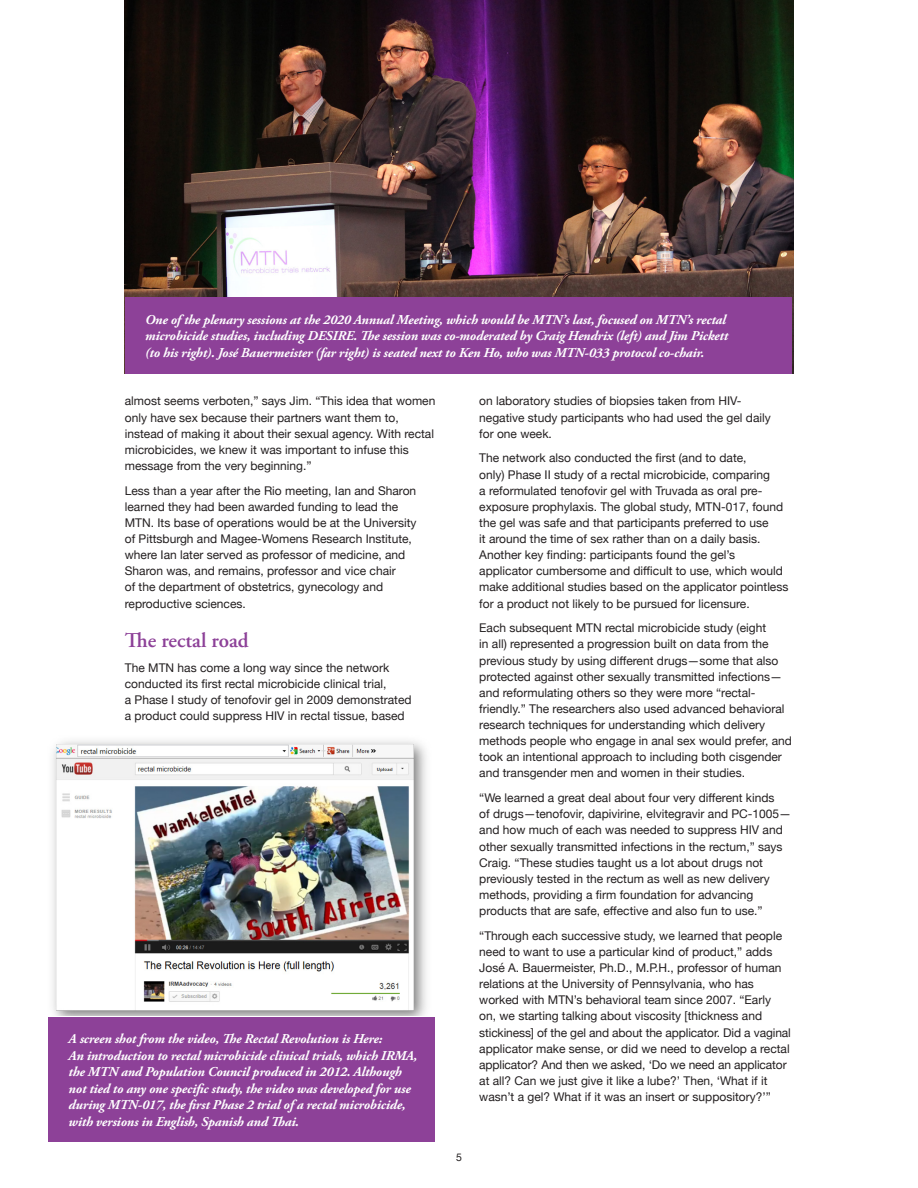
<style>
.page{position:relative;width:918px;height:1188px;background:#fff}
.page>*{position:absolute;margin:0;border:0;box-sizing:border-box;transform-origin:0 0}
.t1{font:600 21px "Adobe Garamond Pro";color:#8d4198}
.t2{font:italic 700 13.5px/16.5px "Adobe Garamond Pro";letter-spacing:-.01em;color:#fff}
.BodyCopy{font:12px/16.2px "Helvetica Neue";color:#231f20}
.t3{font:10.5px "Helvetica Neue";color:#231f20}
</style>
<div class="page">
<img style="left:125px;top:0;width:668px;height:374px">
<div style="left:125px;top:297px;width:667px;height:77px;background:#8d4198"></div>
<img style="left:52px;top:740px;width:374px;height:275px">
<div style="left:48px;top:1017px;width:387px;height:125px;background:#8d4198"></div>
<p class="t2" style="left:145px;top:312px;width:584px">One of the plenary sessions at the 2020 Annual Meeting, which would be MTN’s last, focused on MTN’s rectal microbicide studies, including DESIRE. The session was co-moderated by Craig Hendrix (left) and Jim Pickett (to his right). José Bauermeister (far right) is seated next to Ken Ho, who was MTN-033 protocol co-chair.</p>
<p class="BodyCopy" style="left:125px;top:394px;width:312px">almost seems verboten,” says Jim. “This idea that women only have sex because their partners want them to, instead of making it about their sexual agency. With rectal microbicides, we knew it was important to infuse this message from the very beginning.”</p>
<p class="BodyCopy" style="left:125px;top:483px;width:293px">Less than a year after the Rio meeting, Ian and Sharon learned they had been awarded funding to lead the MTN. Its base of operations would be at the University of Pittsburgh and Magee-Womens Research Institute, where Ian later served as professor of medicine, and Sharon was, and remains, professor and vice chair<br>of the department of obstetrics, gynecology and reproductive sciences.</p>
<p class="t1" style="left:125px;top:629px;width:125px">The rectal road</p>
<p class="BodyCopy" style="left:125px;top:660px;width:288px">The MTN has come a long way since the network conducted its first rectal microbicide clinical trial,<br>a Phase I study of tenofovir gel in 2009 demonstrated a product could suppress HIV in rectal tissue, based</p>
<p class="t2" style="left:69px;top:1031px;width:350px">A screen shot from the video, The Rectal Revolution is Here:<br>An introduction to rectal microbicide clinical trials, which IRMA, the MTN and Population Council produced in 2012. Although not tied to any one specific study, the video was developed for use during MTN-017, the first Phase 2 trial of a rectal microbicide, with versions in English, Spanish and Thai.</p>
<p class="BodyCopy" style="left:479px;top:394px;width:293px">on laboratory studies of biopsies taken from HIV&shy;negative study participants who had used the gel daily for one week.</p>
<p class="BodyCopy" style="left:479px;top:451px;width:311px">The network also conducted the first (and to date,<br>only) Phase II study of a rectal microbicide, comparing<br>a reformulated tenofovir gel with Truvada as oral pre&shy;exposure prophylaxis. The global study, MTN-017, found the gel was safe and that participants preferred to use<br>it around the time of sex rather than on a daily basis.<br>Another key finding: participants found the gel’s applicator cumbersome and difficult to use, which would make additional studies based on the applicator pointless for a product not likely to be pursued for licensure.</p>
<p class="BodyCopy" style="left:479px;top:621px;width:314px">Each subsequent MTN rectal microbicide study (eight<br>in all) represented a progression built on data from the previous study by using different drugs—some that also protected against other sexually transmitted infections— and reformulating others so they were more “rectal&shy;friendly.” The researchers also used advanced behavioral research techniques for understanding which delivery methods people who engage in anal sex would prefer, and took an intentional approach to including both cisgender and transgender men and women in their studies.</p>
<p class="BodyCopy" style="left:479px;top:791px;width:314px">“We learned a great deal about four very different kinds<br>of drugs—tenofovir, dapivirine, elvitegravir and PC-1005— and how much of each was needed to suppress HIV and other sexually transmitted infections in the rectum,” says Craig. “These studies taught us a lot about drugs not previously tested in the rectum as well as new delivery methods, providing a firm foundation for advancing products that are safe, effective and also fun to use.”</p>
<p class="BodyCopy" style="left:479px;top:928px;width:313px">“Through each successive study, we learned that people need to want to use a particular kind of product,” adds José A. Bauermeister, Ph.D., M.P.H., professor of human relations at the University of Pennsylvania, who has worked with MTN’s behavioral team since 2007. “Early on, we starting talking about viscosity [thickness and stickiness] of the gel and about the applicator. Did a vaginal applicator make sense, or did we need to develop a rectal applicator? And then we asked, ‘Do we need an applicator at all? Can we just give it like a lube?’ Then, ‘What if it wasn’t a gel? What if it was an insert or suppository?’”</p>
<p class="t3" style="left:456px;top:1149px;width:7px">5</p>
</div>
